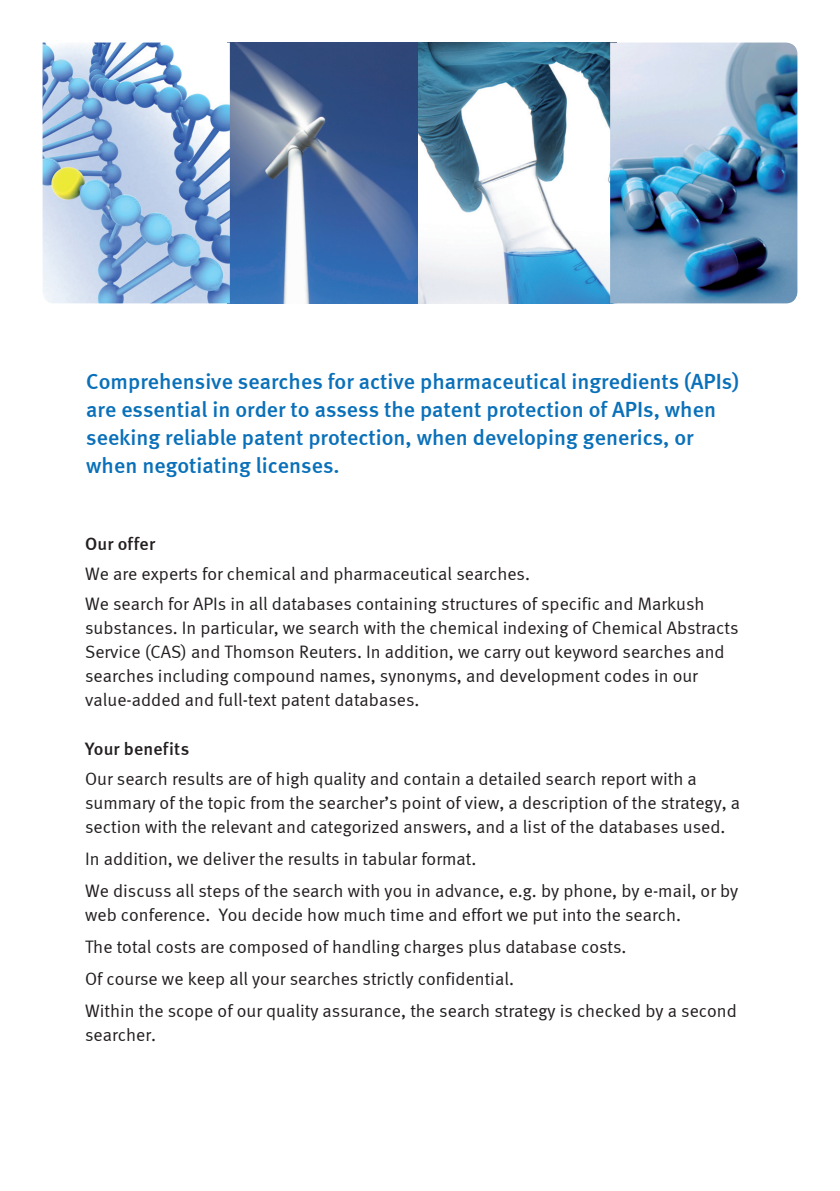
<style>
.page{position:relative;width:840px;height:1191px;background:#fff}
.page>*{position:absolute;margin:0;border:0;box-sizing:border-box;transform-origin:0 0}
.Subheadline_11pt_bol{font:500 22px/28px "Meta";color:#0970b9}
.Fliestext_9pt_schwar{font:18px/24px "Meta Normal";color:#231f20}
.Fliestext_9pt_schwar-2{font:500 18px "Meta";letter-spacing:.01em;color:#231f20}
</style>
<div class="page">
<img style="left:230px;top:43px;width:188px;height:260px">
<img style="left:418px;top:43px;width:191px;height:260px">
<img style="left:609px;top:43px;width:188px;height:260px">
<img style="left:43px;top:43px;width:187px;height:260px">
<p class="Subheadline_11pt_bol" style="left:86px;top:367px;width:654px">Comprehensive searches for active pharmaceutical ingredients (APIs) are essential in order to assess the patent protection of APIs, when seeking reliable patent protection, when developing generics, or when negotiating licenses.</p>
<p class="Fliestext_9pt_schwar-2" style="left:85px;top:533px;width:71px">Our offer</p>
<p class="Fliestext_9pt_schwar" style="left:85px;top:561px;width:446px">We are experts for chemical and pharmaceutical searches.</p>
<p class="Fliestext_9pt_schwar" style="left:85px;top:591px;width:654px">We search for APIs in all databases containing structures of specific and Markush substances. In particular, we search with the chemical indexing of Chemical Abstracts Service (CAS) and Thomson Reuters. In addition, we carry out keyword searches and searches including compound names, synonyms, and development codes in our value-added and full-text patent databases.</p>
<p class="Fliestext_9pt_schwar-2" style="left:85px;top:738px;width:105px">Your benefits</p>
<p class="Fliestext_9pt_schwar" style="left:85px;top:766px;width:656px">Our search results are of high quality and contain a detailed search report with a summary of the topic from the searcher’s point of view, a description of the strategy, a section with the relevant and categorized answers, and a list of the databases used.</p>
<p class="Fliestext_9pt_schwar" style="left:85px;top:846px;width:392px">In addition, we deliver the results in tabular format.</p>
<p class="Fliestext_9pt_schwar" style="left:85px;top:878px;width:654px">We discuss all steps of the search with you in advance, e.g. by phone, by e-mail, or by web conference. You decide how much time and effort we put into the search.</p>
<p class="Fliestext_9pt_schwar" style="left:85px;top:934px;width:542px">The total costs are composed of handling charges plus database costs.</p>
<p class="Fliestext_9pt_schwar" style="left:85px;top:966px;width:430px">Of course we keep all your searches strictly confidential.</p>
<p class="Fliestext_9pt_schwar" style="left:85px;top:998px;width:652px">Within the scope of our quality assurance, the search strategy is checked by a second searcher.</p>
</div>
